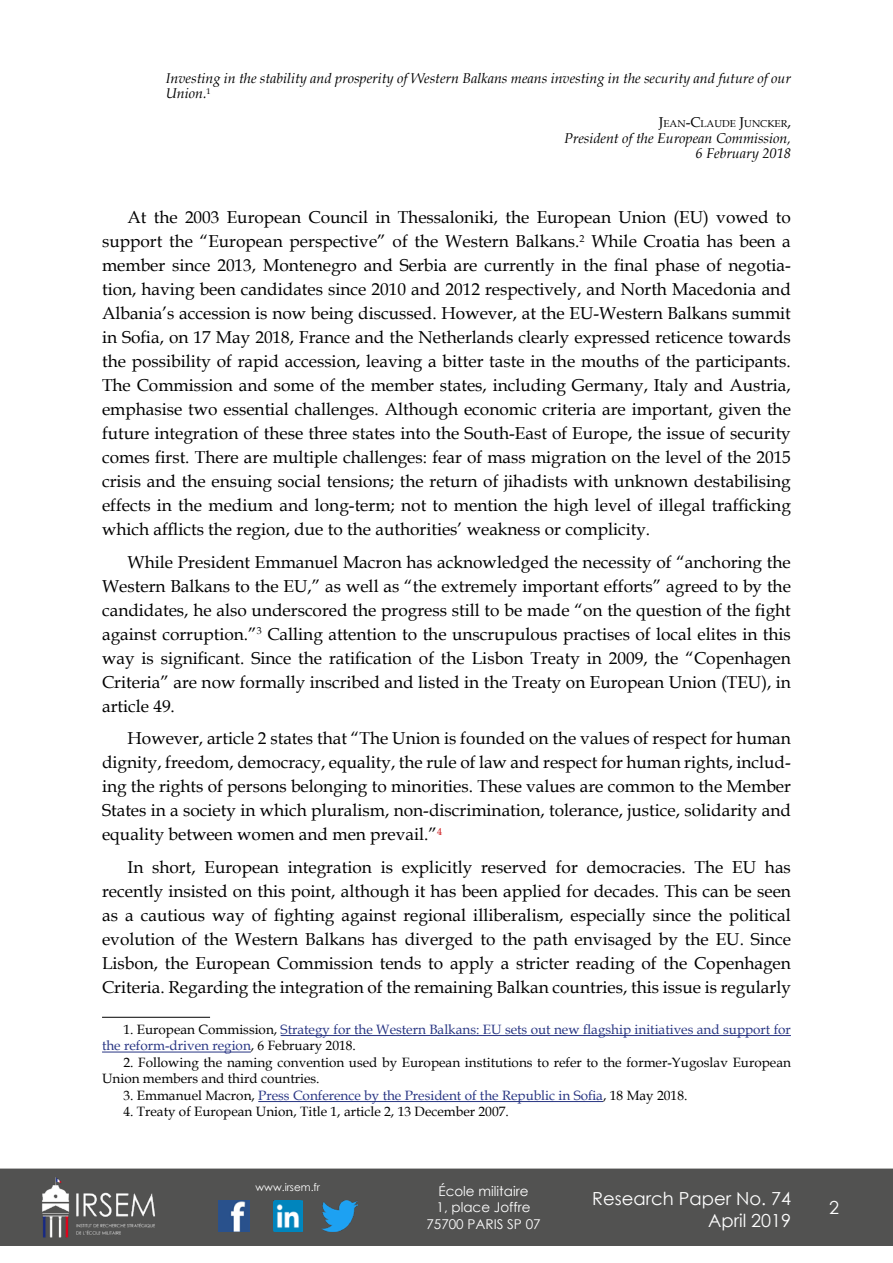
<style>
.page{position:relative;width:893px;height:1263px;background:#fff}
.page>*{position:absolute;margin:0;border:0;box-sizing:border-box;transform-origin:0 0}
.t1{font:18px/21.6px "Century Gothic";color:#fff;text-align:right}
.t2{font:17.25px/24px "Book Antiqua";color:#000;text-align:justify}
.t3{font:italic 14.25px/15.8px "Book Antiqua";color:#000}
.t4{font:13.5px/16.5px "Book Antiqua";color:#283583}
.t5{font:13.5px/16.5px "Book Antiqua";color:#000}
.t6{font:13.5px/16.2px "Century Gothic";color:#fff;text-align:center}
.t7{font:10.5px "Century Gothic";color:#fff}
.t8{font:10.05px "Book Antiqua";color:#000}
.s1{font-size:14.25px}
.s2{color:#000}
</style>
<div class="page">
<div style="left:0;top:1168px;width:893px;height:78px;background:#525251;border:2px solid #525251"></div>
<img style="left:39px;top:1169px;width:117px;height:76px">
<img style="left:322px;top:1200px;width:36px;height:32px">
<img style="left:218px;top:1200px;width:31px;height:32px">
<img style="left:274px;top:1200px;width:28px;height:32px">
<hr style="left:102px;top:1017px;width:108px;height:1px;background:#000">
<hr style="left:281px;top:1035px;width:510px;height:1px;background:#283583">
<hr style="left:102px;top:1052px;width:149px;height:1px;background:#283583">
<hr style="left:258px;top:1101px;width:345px;height:1px;background:#283583">
<p class="t3" style="left:166px;top:70px;width:627px">Investing in the stability and prosperity of Western Balkans means investing in the security and future of our<br>Union.<sup>1</sup></p>
<p class="t8" style="left:659px;top:116px;width:134px"><span class="s1">J</span>EAN<span class="s1">-C</span>LAUDE <span class="s1">J</span>UNCKER<span class="s1">,</span></p>
<p class="t3" style="left:564px;top:130px;width:228px;text-align:right">President of the European Commission,<br>6 February 2018</p>
<p class="t2" style="left:102px;top:205px;width:690px;text-indent:26px">At the 2003 European Council in Thessaloniki, the European Union (EU) vowed to support the “European perspective” of the Western Balkans.<sup>2</sup> While Croatia has been a member since 2013, Montenegro and Serbia are currently in the final phase of negotia&shy;tion, having been candidates since 2010 and 2012 respectively, and North Macedonia and Albania’s accession is now being discussed. However, at the EU-Western Balkans summit in Sofia, on 17 May 2018, France and the Netherlands clearly expressed reticence towards the possibility of rapid accession, leaving a bitter taste in the mouths of the participants.<br>The Commission and some of the member states, including Germany, Italy and Austria, emphasise two essential challenges. Although economic criteria are important, given the future integration of these three states into the South-East of Europe, the issue of security comes first. There are multiple challenges: fear of mass migration on the level of the 2015 crisis and the ensuing social tensions; the return of jihadists with unknown destabilising effects in the medium and long-term; not to mention the high level of illegal trafficking which afflicts the region, due to the authorities’ weakness or complicity.</p>
<p class="t2" style="left:102px;top:550px;width:690px;text-indent:26px">While President Emmanuel Macron has acknowledged the necessity of “anchoring the Western Balkans to the EU,” as well as “the extremely important efforts” agreed to by the candidates, he also underscored the progress still to be made “on the question of the fight against corruption.”<sup>3</sup> Calling attention to the unscrupulous practises of local elites in this way is significant. Since the ratification of the Lisbon Treaty in 2009, the “Copenhagen Criteria” are now formally inscribed and listed in the Treaty on European Union (TEU), in article 49.</p>
<p class="t2" style="left:102px;top:726px;width:690px;text-indent:26px">However, article 2 states that “The Union is founded on the values of respect for human dignity, freedom, democracy, equality, the rule of law and respect for human rights, includ&shy;ing the rights of persons belonging to minorities. These values are common to the Member States in a society in which pluralism, non-discrimination, tolerance, justice, solidarity and equality between women and men prevail.”<sup>4</sup></p>
<p class="t2" style="left:102px;top:855px;width:690px;text-indent:26px">In short, European integration is explicitly reserved for democracies. The EU has recently insisted on this point, although it has been applied for decades. This can be seen as a cautious way of fighting against regional illiberalism, especially since the political evolution of the Western Balkans has diverged to the path envisaged by the EU. Since Lisbon, the European Commission tends to apply a stricter reading of the Copenhagen Criteria. Regarding the integration of the remaining Balkan countries, this issue is regularly</p>
<p class="t4" style="left:102px;top:1020px;width:690px;text-indent:21px"><span class="s2">1. European Commission,</span> Strategy for the Western Balkans: EU sets out new flagship initiatives and support for the reform-driven region<span class="s2">, 6 February 2018.</span></p>
<p class="t5" style="left:102px;top:1053px;width:690px;text-indent:21px">2. Following the naming convention used by European institutions to refer to the former-Yugoslav European<br>Union members and third countries.</p>
<p class="t4" style="left:123px;top:1086px;width:566px"><span class="s2">3. Emmanuel Macron,</span> Press Conference by the President of the Republic in Sofia<span class="s2">, 18 May 2018.</span></p>
<p class="t5" style="left:123px;top:1103px;width:387px">4. Treaty of European Union, Title 1, article 2, 13 December 2007.</p>
<p class="t7" style="left:256px;top:1179px;width:66px">www.irsem.fr</p>
<p class="t6" style="left:426px;top:1183px;width:116px">École militaire<br>1, place Joffre<br>75700 PARIS SP 07</p>
<p class="t1" style="left:592px;top:1187px;width:200px">Research Paper No. 74<br>April 2019</p>
<p class="t1" style="left:829px;top:1196px;width:11px">2</p>
</div>
